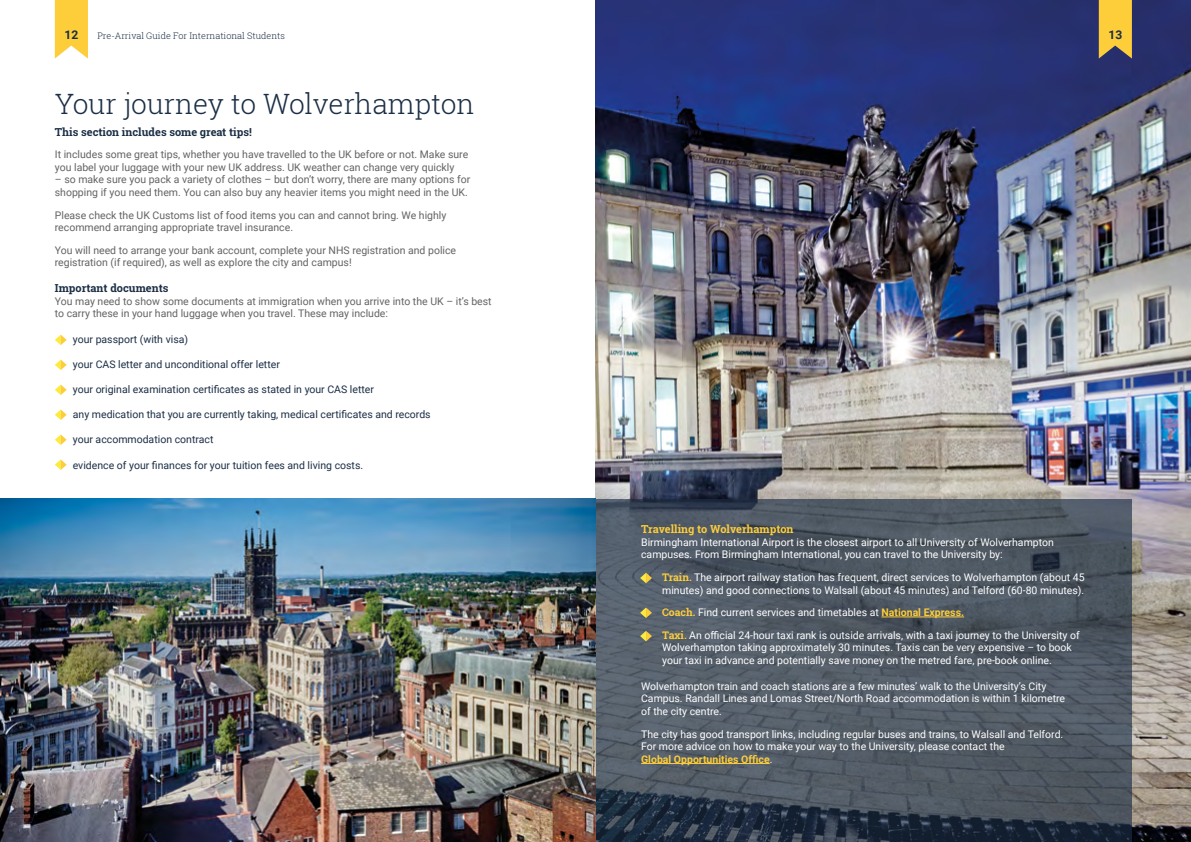
<style>
.page{position:relative;width:1191px;height:842px;background:#fff}
.page>*{position:absolute;margin:0;border:0;box-sizing:border-box;transform-origin:0 0}
.t1{font:300 28px "Roboto Slab";color:#1b2e45}
.t2{font:700 12px "Roboto";color:#1b2e45}
.t3{font:700 11px "Roboto Slab";color:#1b2e45}
.t4{font:700 11px "Roboto Slab";letter-spacing:-.005em;color:#fdcd3a}
.t5{font:10.5px/12.6px "Roboto";color:#fff}
.t6{font:10.5px/12.6px "Roboto";color:#646363}
.t7{font:10.5px "Roboto";color:#1b2e45}
.t8{font:300 9px "Roboto Slab";color:#1b2e45}
.s1{font-family:"Roboto Slab";font-weight:700;color:#fdcd3a}
.s2{font-weight:700;color:#fdcd3a}
</style>
<div class="page">
<svg style="left:55px;top:0;width:33px;height:59px;background:#fdd251"></svg>
<img style="left:595px;top:0;width:596px;height:842px">
<svg style="left:595px;top:499px;width:536px;height:343px;background:#4b5561"></svg>
<svg style="left:55px;top:335px;width:12px;height:10px"></svg>
<svg style="left:55px;top:384px;width:12px;height:11px"></svg>
<svg style="left:55px;top:434px;width:12px;height:11px"></svg>
<svg style="left:55px;top:360px;width:12px;height:10px"></svg>
<svg style="left:55px;top:409px;width:12px;height:11px"></svg>
<svg style="left:55px;top:459px;width:12px;height:11px"></svg>
<hr style="left:881px;top:617px;width:83px;height:1px;background:#fdcd3a">
<hr style="left:641px;top:763px;width:128px;height:1px;background:#fdcd3a">
<svg style="left:640px;top:573px;width:12px;height:10px"></svg>
<svg style="left:640px;top:607px;width:12px;height:11px"></svg>
<svg style="left:640px;top:631px;width:12px;height:10px"></svg>
<svg style="left:1098px;top:0;width:33px;height:59px;background:#deb641"></svg>
<img style="left:0;top:499px;width:595px;height:343px">
<p class="t2" style="left:64px;top:26px;width:15px">12</p>
<p class="t8" style="left:97px;top:30px;width:189px">Pre-Arrival Guide For International Students</p>
<h1 class="t1" style="left:55px;top:85px;width:421px">Your journey to Wolverhampton</h1>
<p class="t3" style="left:55px;top:124px;width:198px">This section includes some great tips!</p>
<p class="t6" style="left:55px;top:148px;width:415px">It includes some great tips, whether you have travelled to the UK before or not. Make sure you label your luggage with your new UK address. UK weather can change very quickly</p>
<p class="t6" style="left:55px;top:173px;width:417px">– so make sure you pack a variety of clothes – but don’t worry, there are many options for shopping if you need them. You can also buy any heavier items you might need in the UK.</p>
<p class="t6" style="left:55px;top:208px;width:393px">Please check the UK Customs list of food items you can and cannot bring. We highly recommend arranging appropriate travel insurance.</p>
<p class="t6" style="left:55px;top:243px;width:403px">You will need to arrange your bank account, complete your NHS registration and police registration (if required), as well as explore the city and campus!</p>
<p class="t3" style="left:55px;top:281px;width:115px">Important documents</p>
<p class="t6" style="left:55px;top:294px;width:438px">You may need to show some documents at immigration when you arrive into the UK – it’s best to carry these in your hand luggage when you travel. These may include:</p>
<p class="t7" style="left:73px;top:331px;width:117px">your passport (with visa)</p>
<p class="t7" style="left:73px;top:357px;width:208px">your CAS letter and unconditional offer letter</p>
<p class="t7" style="left:73px;top:382px;width:303px">your original examination certificates as stated in your CAS letter</p>
<p class="t7" style="left:73px;top:407px;width:359px">any medication that you are currently taking, medical certificates and records</p>
<p class="t7" style="left:73px;top:432px;width:142px">your accommodation contract</p>
<p class="t7" style="left:73px;top:457px;width:292px">evidence of your finances for your tuition fees and living costs.</p>
<p class="t2" style="left:1108px;top:26px;width:15px">13</p>
<p class="t4" style="left:641px;top:522px;width:154px">Travelling to Wolverhampton</p>
<p class="t5" style="left:641px;top:535px;width:414px">Birmingham International Airport is the closest airport to all University of Wolverhampton campuses. From Birmingham International, you can travel to the University by:</p>
<p class="t5" style="left:662px;top:570px;width:424px"><span class="s1">Train.</span> The airport railway station has frequent, direct services to Wolverhampton (about 45 minutes) and good connections to Walsall (about 45 minutes) and Telford (60-80 minutes).</p>
<p class="t5" style="left:662px;top:601px;width:419px;line-height:22.6px"><span class="s1">Coach.</span> Find current services and timetables at <span class="s2">National Express.<br></span><span class="s1">Taxi.</span> An official 24-hour taxi rank is outside arrivals, with a taxi journey to the University of</p>
<p class="t5" style="left:662px;top:641px;width:411px">Wolverhampton taking approximately 30 minutes. Taxis can be very expensive – to book your taxi in advance and potentially save money on the metred fare, pre-book online.</p>
<p class="t5" style="left:641px;top:679px;width:425px">Wolverhampton train and coach stations are a few minutes’ walk to the University’s City<br>Campus. Randall Lines and Lomas Street/North Road accommodation is within 1 kilometre of the city centre.</p>
<p class="t5" style="left:641px;top:727px;width:424px">The city has good transport links, including regular buses and trains, to Walsall and Telford.<br>For more advice on how to make your way to the University, please contact the<br><span class="s2">Global Opportunities Office</span>.</p>
</div>
